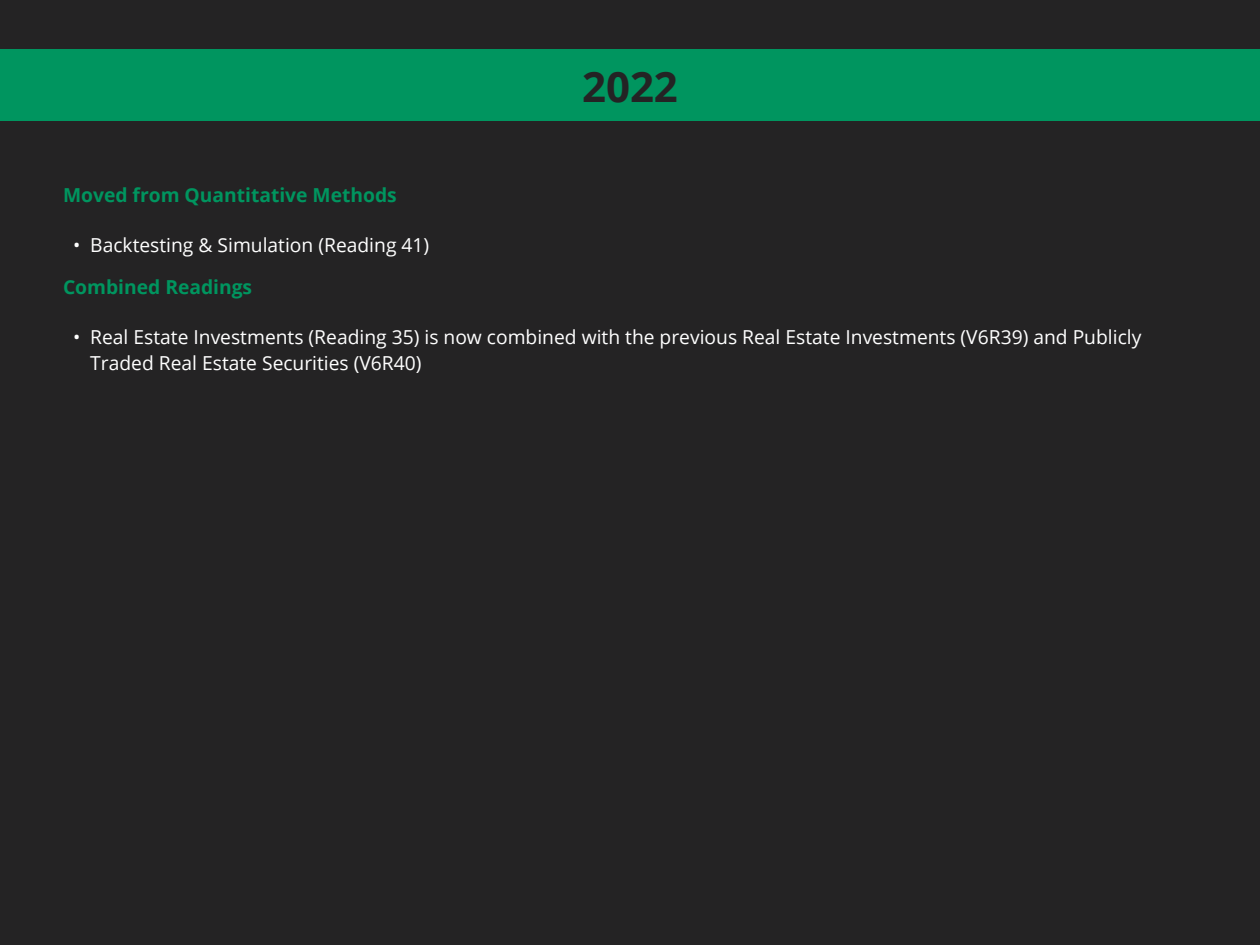
<style>
.page{position:relative;width:1260px;height:945px;background:#242324}
.page>*{position:absolute;margin:0;border:0;box-sizing:border-box;transform-origin:0 0}
.t1{font:700 42px "Open Sans";color:#242324}
.t2{font:19.25px/26.2px "Open Sans";color:#fff}
.t3{font:700 19.25px "Open Sans";color:#00955f}
</style>
<div class="page">
<div style="left:0;top:50px;width:1260px;height:71px;background:#00955f"></div>
<p class="t1" style="left:582px;top:57px;width:97px">2022</p>
<p class="t3" style="left:63px;top:182px;width:335px">Moved from Quantitative Methods</p>
<p class="t2" style="left:73px;top:232px;width:358px">• Backtesting &amp; Simulation (Reading 41)</p>
<p class="t3" style="left:63px;top:274px;width:191px">Combined Readings</p>
<p class="t2" style="left:90px;top:324px;width:1053px;text-indent:-17px">• Real Estate Investments (Reading 35) is now combined with the previous Real Estate Investments (V6R39) and Publicly<br>Traded Real Estate Securities (V6R40)</p>
</div>
